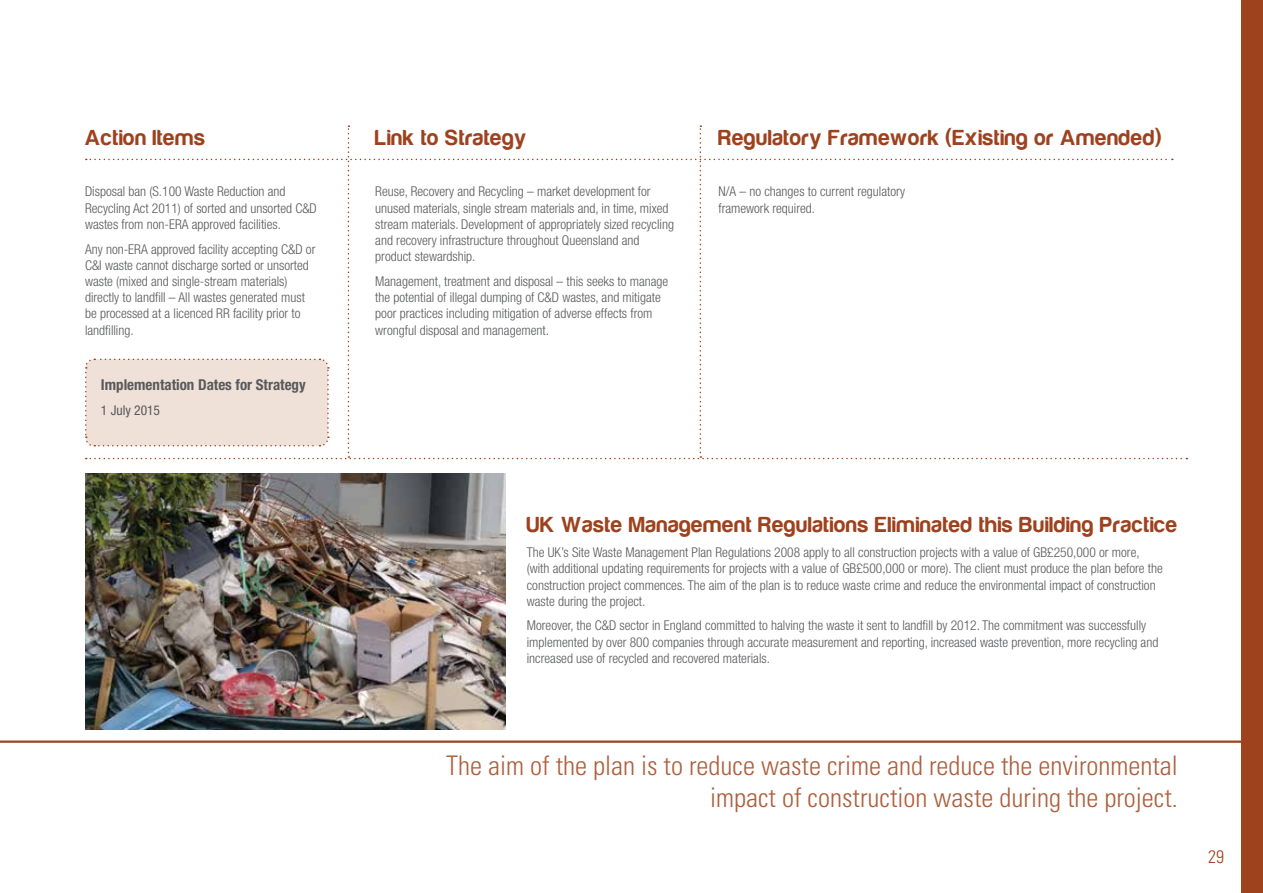
<style>
.page{position:relative;width:1263px;height:893px;background:#fff}
.page>*{position:absolute;margin:0;border:0;box-sizing:border-box;transform-origin:0 0}
.t1{font:300 condensed 27px/32.4px "Univers LT Std";color:#ae603d;text-align:right}
.t2{font:22.5px "Harabara";letter-spacing:.04em;color:#9e421e}
.t3{font:300 condensed 18px "Univers LT Std";color:#9e421e}
.t4{font:700 condensed 15px "Helvetica Neue";color:#58595b}
.t5{font:300 condensed 13.5px/16.2px "Helvetica Neue";color:#58595b}
.t6{font:condensed 13.5px "Helvetica Neue";color:#58595b}
</style>
<div class="page">
<svg style="left:85px;top:125px;width:1102px;height:334px"></svg>
<img style="left:85px;top:473px;width:420px;height:256px">
<hr style="left:0;top:740px;width:1263px;height:3px;background:#9e421e">
<div style="left:1242px;top:0;width:21px;height:893px;background:#9e421e"></div>
<h2 class="t2" style="left:85px;top:125px;width:121px">Action Items</h2>
<h2 class="t2" style="left:375px;top:125px;width:153px">Link to Strategy</h2>
<h2 class="t2" style="left:718px;top:125px;width:444px">Regulatory Framework (Existing or Amended)</h2>
<p class="t5" style="left:85px;top:183px;width:233px">Disposal ban (S.100 Waste Reduction and<br>Recycling Act 2011) of sorted and unsorted C&amp;D wastes from non-ERA approved facilities.</p>
<p class="t5" style="left:85px;top:241px;width:232px">Any non-ERA approved facility accepting C&amp;D or C&amp;I waste cannot discharge sorted or unsorted waste (mixed and single-stream materials) directly to landfill – All wastes generated must be processed at a licenced RR facility prior to landfilling.</p>
<p class="t5" style="left:718px;top:183px;width:188px">N/A – no changes to current regulatory framework required.</p>
<p class="t5" style="left:375px;top:183px;width:300px">Reuse, Recovery and Recycling – market development for unused materials, single stream materials and, in time, mixed stream materials. Development of appropriately sized recycling and recovery infrastructure throughout Queensland and product stewardship.</p>
<p class="t5" style="left:375px;top:273px;width:295px">Management, treatment and disposal – this seeks to manage the potential of illegal dumping of C&amp;D wastes, and mitigate poor practices including mitigation of adverse effects from wrongful disposal and management.</p>
<p class="t4" style="left:101px;top:376px;width:206px">Implementation Dates for Strategy</p>
<p class="t6" style="left:101px;top:402px;width:61px">1 July 2015</p>
<h2 class="t2" style="left:527px;top:513px;width:652px">UK Waste Management Regulations Eliminated this Building Practice</h2>
<p class="t5" style="left:527px;top:544px;width:638px">The UK’s Site Waste Management Plan Regulations 2008 apply to all construction projects with a value of GB£250,000 or more, (with additional updating requirements for projects with a value of GB£500,000 or more). The client must produce the plan before the construction project commences. The aim of the plan is to reduce waste crime and reduce the environmental impact of construction waste during the project.</p>
<p class="t5" style="left:527px;top:617px;width:633px">Moreover, the C&amp;D sector in England committed to halving the waste it sent to landfill by 2012. The commitment was successfully implemented by over 800 companies through accurate measurement and reporting, increased waste prevention, more recycling and increased use of recycled and recovered materials.</p>
<h1 class="t1" style="left:446px;top:749px;width:733px">The aim of the plan is to reduce waste crime and reduce the environmental impact of construction waste during the project.</h1>
<h3 class="t3" style="left:1208px;top:845px;width:17px">29</h3>
</div>
